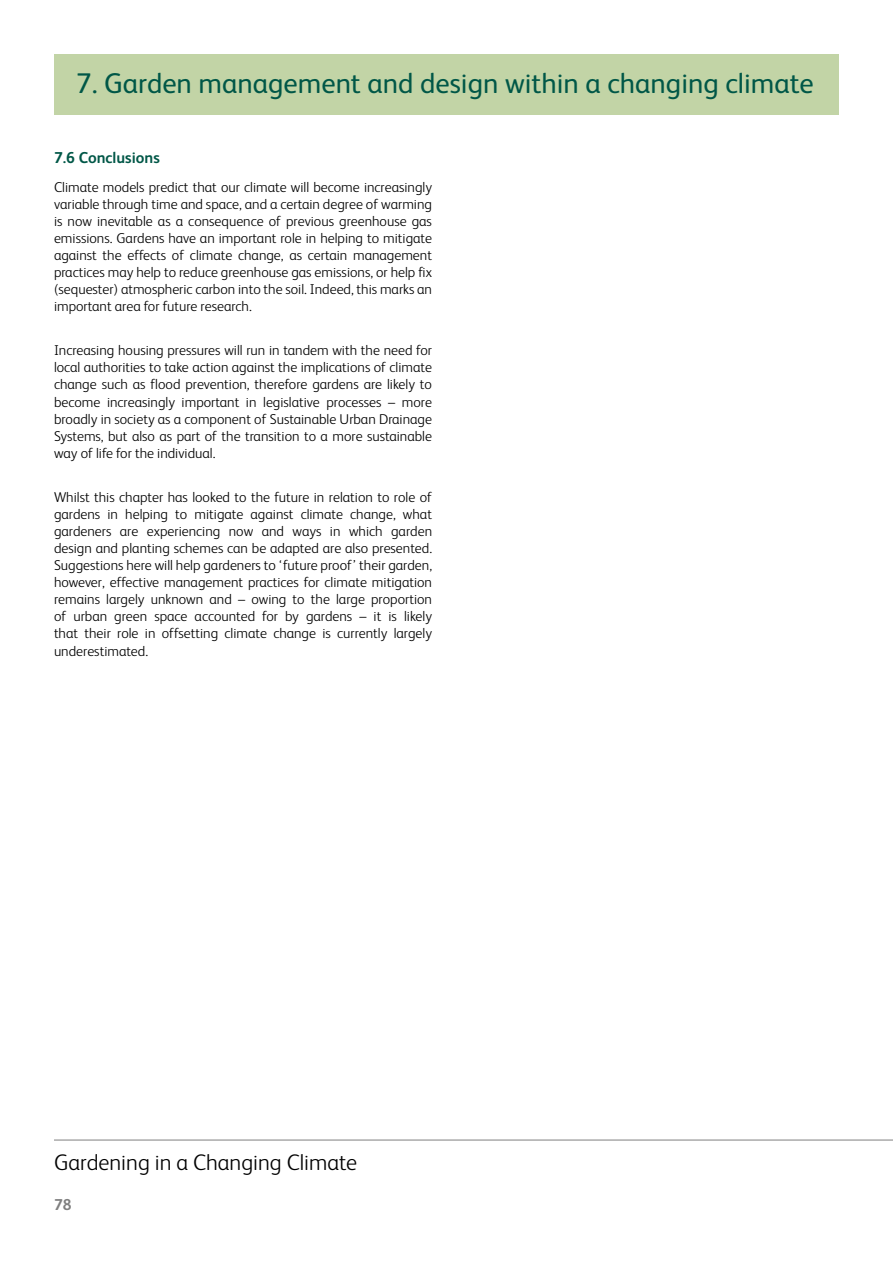
<style>
.page{position:relative;width:893px;height:1263px;background:#fff}
.page>*{position:absolute;margin:0;border:0;box-sizing:border-box;transform-origin:0 0}
.t1{font:28.5px "FS Albert";color:#005747}
.t2{font:300 22.5px "FS Albert";color:#000}
.t3{font:700 15.75px "FS Albert";color:#005747}
.t4{font:700 15.75px "FS Albert";color:#808080}
.t5{font:300 14.25px/17.1px "FS Albert";color:#000;text-align:justify}
</style>
<div class="page">
<hr style="left:54px;top:1140px;width:839px;height:1px;background:#808080">
<div style="left:54px;top:54px;width:785px;height:61px;background:#c2d4a6"></div>
<h1 class="t1" style="left:76px;top:67px;width:739px">7. Garden management and design within a changing climate</h1>
<p class="t3" style="left:54px;top:149px;width:107px">7.6 Conclusions</p>
<p class="t5" style="left:54px;top:178px;width:380px">Climate models predict that our climate will become increasingly variable through time and space, and a certain degree of warming is now inevitable as a consequence of previous greenhouse gas emissions. Gardens have an important role in helping to mitigate against the effects of climate change, as certain management practices may help to reduce greenhouse gas emissions, or help fix (sequester) atmospheric carbon into the soil. Indeed, this marks an important area for future research.</p>
<p class="t5" style="left:54px;top:342px;width:380px">Increasing housing pressures will run in tandem with the need for local authorities to take action against the implications of climate change such as flood prevention, therefore gardens are likely to become increasingly important in legislative processes – more broadly in society as a component of Sustainable Urban Drainage Systems, but also as part of the transition to a more sustainable way of life for the individual.</p>
<p class="t5" style="left:54px;top:488px;width:380px">Whilst this chapter has looked to the future in relation to role of gardens in helping to mitigate against climate change, what gardeners are experiencing now and ways in which garden design and planting schemes can be adapted are also presented.<br>Suggestions here will help gardeners to ‘future proof’ their garden, however, effective management practices for climate mitigation remains largely unknown and – owing to the large proportion of urban green space accounted for by gardens – it is likely that their role in offsetting climate change is currently largely underestimated.</p>
<h2 class="t2" style="left:54px;top:1149px;width:305px">Gardening in a Changing Climate</h2>
<p class="t4" style="left:54px;top:1195px;width:19px">78</p>
</div>
